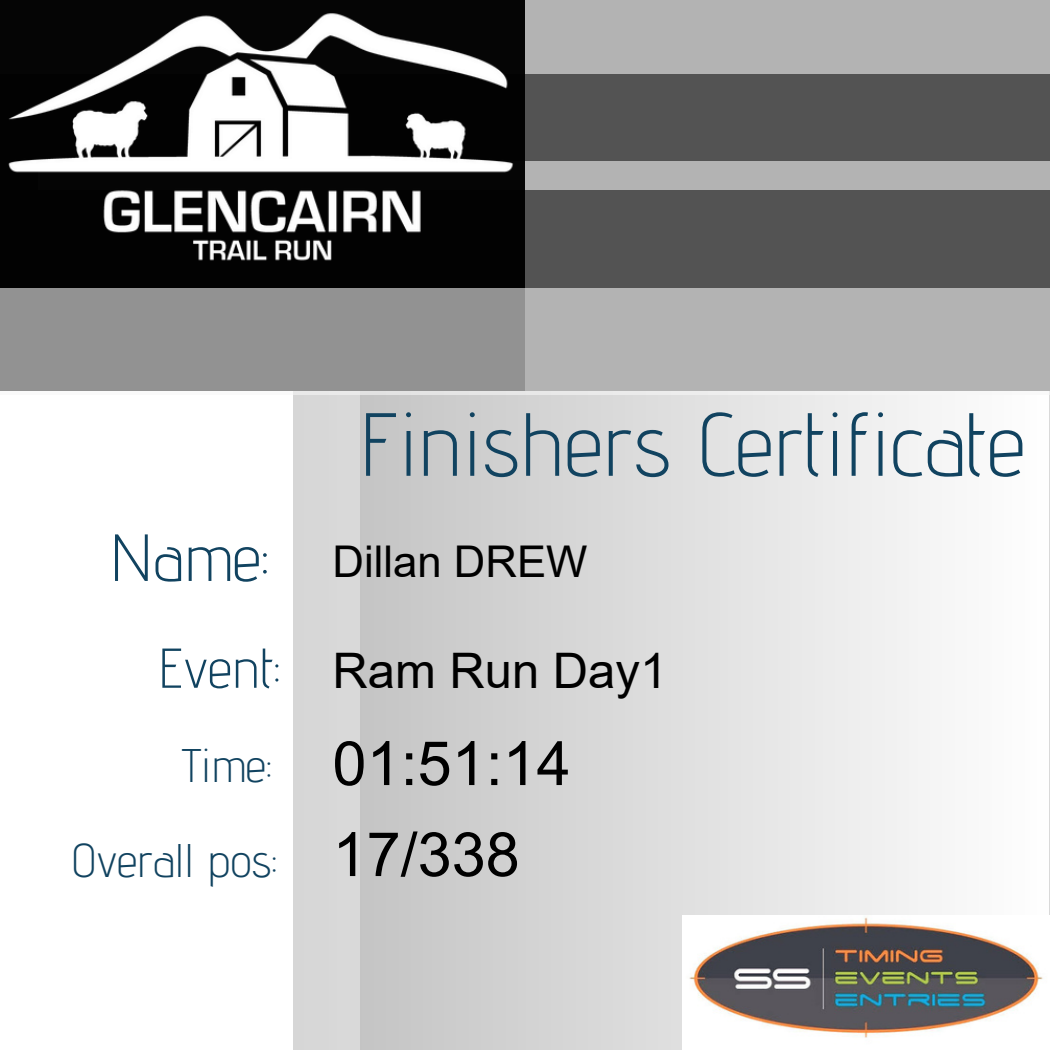
<style>
.page{position:relative;width:1050px;height:1050px;background:#fff}
.page>*{position:absolute;margin:0;border:0;box-sizing:border-box;transform-origin:0 0}
.t1{font:300 89.42px "Advent Pro";color:#114360}
.t2{font:300 66.5px "Advent Pro";color:#114360}
.t3{font:61.25px/91px "Arial";color:#000}
.t4{font:300 56px "Advent Pro";color:#114360}
.t5{font:49px "Arial";color:#000}
.t6{font:300 47.07px "Advent Pro";color:#114360}
.t7{font:43.75px "Arial";color:#000}
</style>
<div class="page">
<svg style="left:360px;top:395px;width:570px;height:655px;background:#dadada"></svg>
<div style="left:0;top:0;width:1050px;height:391px;background:#535353"></div>
<div style="left:0;top:0;width:1050px;height:73px;background:#b3b3b3"></div>
<div style="left:38px;top:161px;width:1012px;height:29px;background:#b3b3b3"></div>
<img style="left:683px;top:916px;width:360px;height:134px">
<div style="left:293px;top:356px;width:67px;height:694px;background:#d7d7d7"></div>
<div style="left:0;top:0;width:525px;height:391px;background:#000"></div>
<img style="left:8px;top:13px;width:506px;height:248px">
<svg style="left:0;top:288px;width:1050px;height:107px;background:#a5a5a5"></svg>
<p class="t2" style="left:110px;top:517px;width:160px">Name:</p>
<p class="t4" style="left:158px;top:634px;width:123px">Event:</p>
<p class="t6" style="left:182px;top:737px;width:91px">Time:</p>
<p class="t6" style="left:71px;top:831px;width:207px">Overall pos:</p>
<p class="t1" style="left:359px;top:390px;width:668px">Finishers Certificate</p>
<p class="t7" style="left:332px;top:537px;width:257px">Dillan DREW</p>
<p class="t5" style="left:332px;top:644px;width:336px">Ram Run Day1</p>
<p class="t3" style="left:332px;top:718px;width:240px">01:51:14<br>17/338</p>
</div>
